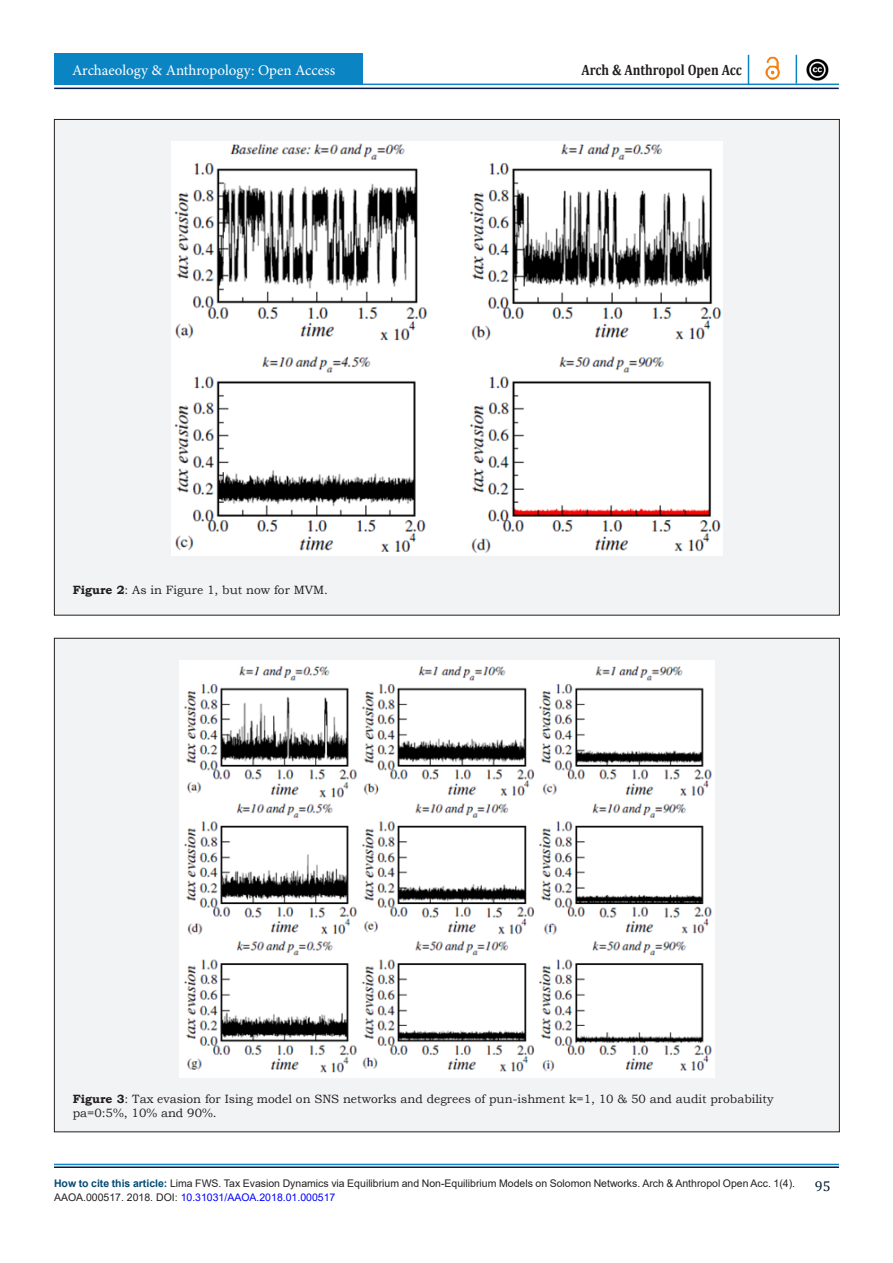
<style>
.page{position:relative;width:893px;height:1263px;background:#fff}
.page>*{position:absolute;margin:0;border:0;box-sizing:border-box;transform-origin:0 0}
.t1{font:15px "Minion Pro";color:#fff}
.t2{font:700 15px "Cambria";color:#231f20;scale:.86 1}
.t3{font:14.25px "Cambria";color:#021c2d}
.t4{font:12px/14.4px "Bookman Old Style";color:#231f20}
.t5{font:10.5px/13.5px "Arial";color:#231f20}
.s1{font-weight:700}
.s2{font-weight:700;color:#034b74}
.s3{color:#00f}
</style>
<div class="page">
<hr style="left:54px;top:88px;width:785px;height:1px;background:#0b184f">
<hr style="left:206px;top:84px;width:633px;height:1px;background:#0b88c4">
<div style="left:54px;top:53px;width:308px;height:32px;background:#0b84c4"></div>
<svg style="left:748px;top:55px;width:1px;height:29px"></svg>
<svg style="left:796px;top:55px;width:1px;height:29px"></svg>
<img style="left:765px;top:57px;width:15px;height:23px">
<hr style="left:54px;top:1164px;width:785px;height:1px;background:#0b88c4">
<hr style="left:54px;top:1166px;width:785px;height:2px;background:#0b184f">
<img style="left:806px;top:58px;width:22px;height:22px">
<div style="left:54px;top:119px;width:785px;height:496px;background:#f2f3f4"></div>
<img style="left:171px;top:142px;width:552px;height:414px">
<div style="left:54px;top:638px;width:785px;height:494px;background:#f2f3f4"></div>
<img style="left:179px;top:661px;width:536px;height:416px">
<h1 class="t1" style="left:72px;top:60px;width:265px">Archaeology &amp; Anthropology: Open Access</h1>
<p class="t4" style="left:73px;top:582px;width:257px"><span class="s1">Figure 2</span>: As in Figure 1, but now for MVM.</p>
<h1 class="t2" style="left:581px;top:60px;width:188px">Arch &amp; Anthropol Open Acc</h1>
<p class="t4" style="left:73px;top:1091px;width:702px"><span class="s1">Figure 3</span>: Tax evasion for Ising model on SNS networks and degrees of pun-ishment k=1, 10 &amp; 50 and audit probability pa=0:5%, 10% and 90%.</p>
<p class="t5" style="left:54px;top:1177px;width:743px"><span class="s2">How to cite this article:</span> Lima FWS. Tax Evasion Dynamics via Equilibrium and Non-Equilibrium Models on Solomon Networks. Arch &amp; Anthropol Open Acc. 1(4).<br>AAOA.000517. 2018. DOI: <span class="s3">10.31031/AAOA.2018.01.000517</span></p>
<h2 class="t3" style="left:815px;top:1178px;width:17px">95</h2>
</div>
